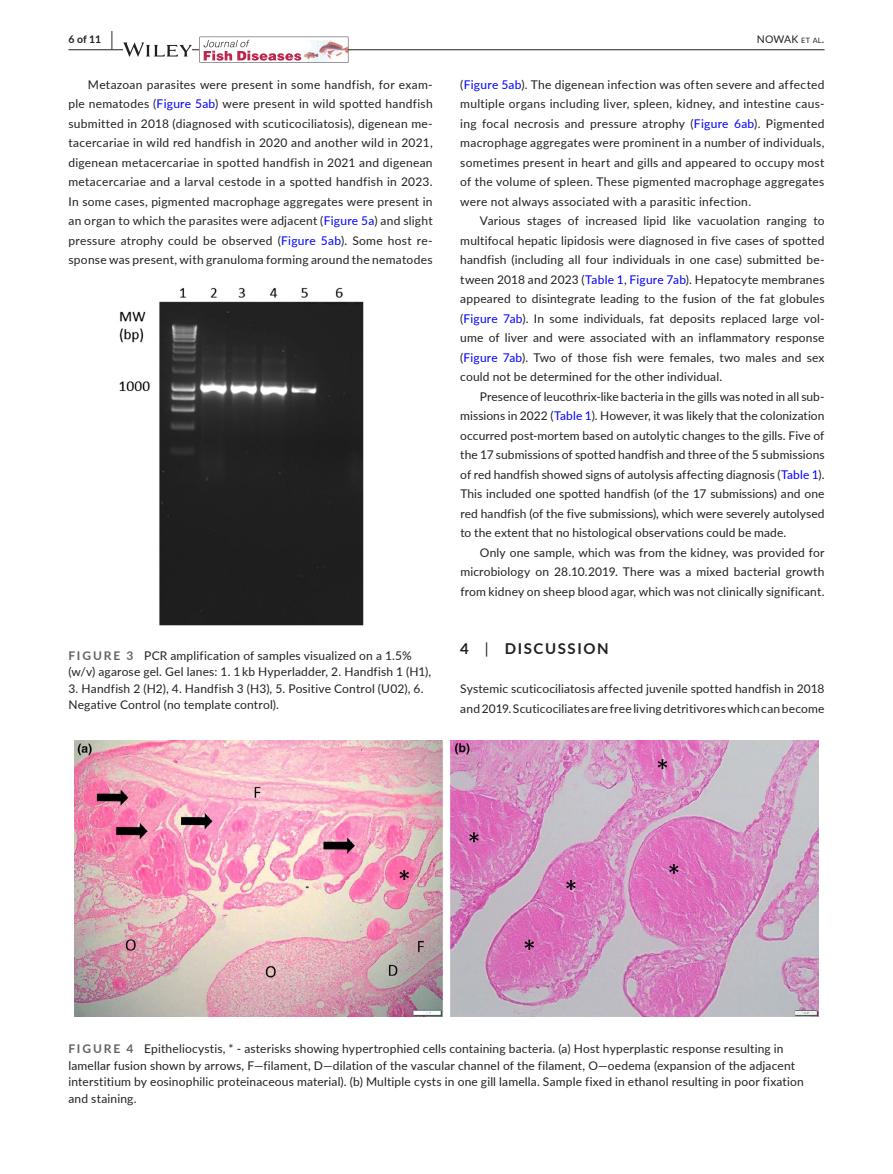
<style>
.page{position:relative;width:893px;height:1174px;background:#fff}
.page>*{position:absolute;margin:0;border:0;box-sizing:border-box;transform-origin:0 0}
.t1{font:700 15px "Lato";letter-spacing:.11em;color:#231f20}
.t2{font:12px/19.5px "Lato";letter-spacing:.015em;color:#231f20;text-align:justify}
.t3{font:10.5px "Lato";letter-spacing:.015em;color:#231f20}
.t4{font:700 10.5px "Lato";color:#231f20}
.s1{font-size:19.5px}
.s2{font-size:7.35px}
.s3{color:#00f}
.s4{font-weight:700;color:#636366}
.s5{font-weight:400}
</style>
<div class="page">
<hr style="left:68px;top:49px;width:756px;height:1px;background:#231f20">
<svg style="left:123px;top:42px;width:69px;height:15px"></svg>
<svg style="left:200px;top:37px;width:148px;height:26px"></svg>
<img style="left:119px;top:287px;width:245px;height:339px">
<img style="left:74px;top:740px;width:745px;height:276px">
<p class="t4" style="left:68px;top:31px;width:46px">6 of 11 <span class="s1">|</span></p>
<p class="t3" style="left:757px;top:31px;width:69px">NOWAK <span class="s2">et al</span>.</p>
<p class="t2" style="left:68px;top:74px;width:366px;text-indent:20px">Metazoan parasites were present in some handfish, for exam&shy;ple nematodes (<span class="s3">Figure 5ab</span>) were present in wild spotted handfish submitted in 2018 (diagnosed with scuticociliatosis), digenean me&shy;tacercariae in wild red handfish in 2020 and another wild in 2021, digenean metacercariae in spotted handfish in 2021 and digenean metacercariae and a larval cestode in a spotted handfish in 2023.<br>In some cases, pigmented macrophage aggregates were present in an organ to which the parasites were adjacent (<span class="s3">Figure 5a</span>) and slight pressure atrophy could be observed (<span class="s3">Figure 5ab</span>). Some host re&shy;sponse was present, with granuloma forming around the nematodes</p>
<p class="t2" style="left:460px;top:74px;width:366px">(<span class="s3">Figure 5ab</span>). The digenean infection was often severe and affected multiple organs including liver, spleen, kidney, and intestine caus&shy;ing focal necrosis and pressure atrophy (<span class="s3">Figure 6ab</span>). Pigmented macrophage aggregates were prominent in a number of individuals, sometimes present in heart and gills and appeared to occupy most of the volume of spleen. These pigmented macrophage aggregates were not always associated with a parasitic infection.</p>
<p class="t2" style="left:460px;top:210px;width:366px;text-indent:20px">Various stages of increased lipid like vacuolation ranging to multifocal hepatic lipidosis were diagnosed in five cases of spotted handfish (including all four individuals in one case) submitted be&shy;tween 2018 and 2023 (<span class="s3">Table 1</span>, <span class="s3">Figure 7ab</span>). Hepatocyte membranes appeared to disintegrate leading to the fusion of the fat globules (<span class="s3">Figure 7ab</span>). In some individuals, fat deposits replaced large vol&shy;ume of liver and were associated with an inflammatory response (<span class="s3">Figure 7ab</span>). Two of those fish were females, two males and sex could not be determined for the other individual.</p>
<p class="t2" style="left:460px;top:386px;width:366px;text-indent:20px">Presence of leucothrix-like bacteria in the gills was noted in all sub&shy;missions in 2022 (<span class="s3">Table 1</span>). However, it was likely that the colonization occurred post-mortem based on autolytic changes to the gills. Five of the 17 submissions of spotted handfish and three of the 5 submissions of red handfish showed signs of autolysis affecting diagnosis (<span class="s3">Table 1</span>).<br>This included one spotted handfish (of the 17 submissions) and one red handfish (of the five submissions), which were severely autolysed to the extent that no histological observations could be made.</p>
<p class="t2" style="left:460px;top:542px;width:366px;text-indent:20px">Only one sample, which was from the kidney, was provided for microbiology on 28.10.2019. There was a mixed bacterial growth from kidney on sheep blood agar, which was not clinically significant.</p>
<p class="t2" style="left:68px;top:646px;width:364px;line-height:16.5px"><span class="s4">FIGURE 3</span> PCR amplification of samples visualized on a 1.5% (w/v) agarose gel. Gel lanes: 1. 1 kb Hyperladder, 2. Handfish 1 (H1),</p>
<p class="t2" style="left:68px;top:679px;width:357px;line-height:16.5px">3. Handfish 2 (H2), 4. Handfish 3 (H3), 5. Positive Control (U02), 6.<br>Negative Control (no template control).</p>
<p class="t1" style="left:460px;top:638px;width:150px">4 <span class="s5">|</span> DISCUSSION</p>
<p class="t2" style="left:460px;top:678px;width:366px">Systemic scuticociliatosis affected juvenile spotted handfish in 2018 and 2019. Scuticociliates are free living detritivores which can become</p>
<p class="t2" style="left:68px;top:1040px;width:737px;line-height:16.5px;text-align:left"><span class="s4">FIGURE 4</span> Epitheliocystis, * - asterisks showing hypertrophied cells containing bacteria. (a) Host hyperplastic response resulting in lamellar fusion shown by arrows, F—filament, D—dilation of the vascular channel of the filament, O—oedema (expansion of the adjacent interstitium by eosinophilic proteinaceous material). (b) Multiple cysts in one gill lamella. Sample fixed in ethanol resulting in poor fixation and staining.</p>
</div>
